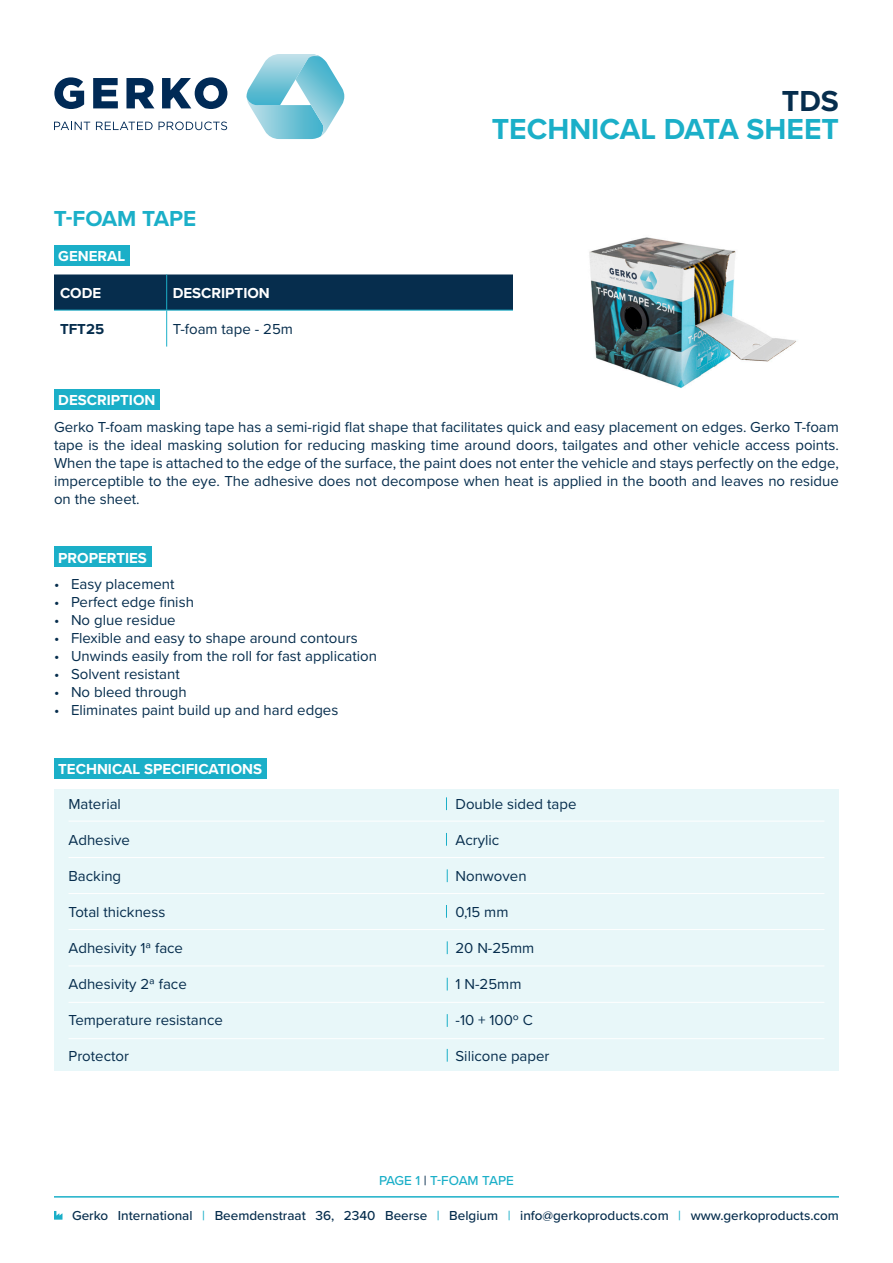
<style>
.page{position:relative;width:893px;height:1263px;background:#fff}
.page>*{position:absolute;margin:0;border:0;box-sizing:border-box;transform-origin:0 0}
.t1{font:700 30px "Proxima Nova";color:#1bafc8}
.t2{font:700 30px "Proxima Nova";color:#062d4d}
.t3{font:700 22.5px "Proxima Nova";color:#1bafc8}
.Alineastijl{font:15px/18px "Proxima Nova";color:#062d4d;text-align:justify}
.t4{font:700 15px "Proxima Nova";color:#fff}
.t5{font:700 15px "Proxima Nova";color:#062d4d}
.t6{font:500 13.5px "Proxima Nova";color:#062d4d}
.t7{font:500 13.5px "Proxima Nova";color:#1bafc8}
.s1{color:#062d4d}
.s2{color:#1bafc8}
</style>
<div class="page">
<div style="left:54px;top:245px;width:75px;height:21px;background:#1bafc8"></div>
<div style="left:54px;top:389px;width:106px;height:20px;background:#1bafc8"></div>
<div style="left:54px;top:546px;width:97px;height:21px;background:#1bafc8"></div>
<div style="left:54px;top:274px;width:459px;height:36px;background:#062d4d"></div>
<hr style="left:166px;top:274px;width:1px;height:36px;background:#1bafc8">
<hr style="left:54px;top:310px;width:113px;height:1px;background:#1bafc8">
<hr style="left:167px;top:310px;width:667px;height:1px;background:#1bafc8">
<hr style="left:166px;top:310px;width:1px;height:37px;background:#1bafc8">
<div style="left:54px;top:758px;width:212px;height:20px;background:#1bafc8"></div>
<div style="left:54px;top:789px;width:785px;height:281px;background:#e8f7f9"></div>
<hr style="left:69px;top:821px;width:755px;height:1px;background:#fff">
<hr style="left:69px;top:857px;width:755px;height:1px;background:#fff">
<hr style="left:69px;top:893px;width:755px;height:1px;background:#fff">
<hr style="left:69px;top:929px;width:755px;height:1px;background:#fff">
<hr style="left:69px;top:965px;width:755px;height:1px;background:#fff">
<hr style="left:69px;top:1002px;width:755px;height:1px;background:#fff">
<hr style="left:69px;top:1038px;width:755px;height:1px;background:#fff">
<svg style="left:446px;top:797px;width:1px;height:13px"></svg>
<svg style="left:446px;top:833px;width:1px;height:13px"></svg>
<svg style="left:446px;top:905px;width:1px;height:13px"></svg>
<svg style="left:447px;top:869px;width:1px;height:13px"></svg>
<svg style="left:447px;top:941px;width:1px;height:13px"></svg>
<svg style="left:447px;top:978px;width:1px;height:12px"></svg>
<svg style="left:447px;top:1014px;width:1px;height:13px"></svg>
<svg style="left:447px;top:1049px;width:1px;height:13px"></svg>
<svg style="left:54px;top:122px;width:36px;height:8px"></svg>
<svg style="left:96px;top:122px;width:57px;height:8px"></svg>
<svg style="left:159px;top:122px;width:68px;height:8px"></svg>
<svg style="left:54px;top:77px;width:30px;height:32px"></svg>
<svg style="left:93px;top:78px;width:25px;height:30px"></svg>
<svg style="left:126px;top:78px;width:28px;height:30px"></svg>
<svg style="left:162px;top:77px;width:65px;height:32px"></svg>
<svg style="left:246px;top:54px;width:98px;height:85px"></svg>
<svg style="left:54px;top:1211px;width:8px;height:8px"></svg>
<hr style="left:54px;top:1196px;width:785px;height:1px;background:#1bafc8">
<img style="left:513px;top:237px;width:321px;height:151px">
<p class="t3" style="left:54px;top:202px;width:144px">T-FOAM TAPE</p>
<p class="t4" style="left:58px;top:245px;width:68px">GENERAL</p>
<p class="t4" style="left:60px;top:282px;width:43px">CODE</p>
<p class="t4" style="left:173px;top:282px;width:99px">DESCRIPTION</p>
<p class="t5" style="left:60px;top:318px;width:46px">TFT25</p>
<p class="Alineastijl" style="left:173px;top:320px;width:122px">T-foam tape - 25m</p>
<p class="t4" style="left:58px;top:389px;width:99px">DESCRIPTION</p>
<p class="t2" style="left:782px;top:78px;width:58px">TDS</p>
<p class="t1" style="left:492px;top:107px;width:349px">TECHNICAL DATA SHEET</p>
<p class="Alineastijl" style="left:54px;top:417px;width:786px">Gerko T-foam masking tape has a semi-rigid flat shape that facilitates quick and easy placement on edges. Gerko T-foam tape is the ideal masking solution for reducing masking time around doors, tailgates and other vehicle access points.<br>When the tape is attached to the edge of the surface, the paint does not enter the vehicle and stays perfectly on the edge, imperceptible to the eye. The adhesive does not decompose when heat is applied in the booth and leaves no residue on the sheet.</p>
<p class="t4" style="left:58px;top:546px;width:90px">PROPERTIES</p>
<p class="Alineastijl" style="left:54px;top:575px;width:122px">• Easy placement</p>
<p class="Alineastijl" style="left:54px;top:593px;width:141px">• Perfect edge finish</p>
<p class="Alineastijl" style="left:54px;top:611px;width:123px">• No glue residue</p>
<p class="Alineastijl" style="left:54px;top:629px;width:305px">• Flexible and easy to shape around contours</p>
<p class="Alineastijl" style="left:54px;top:647px;width:324px">• Unwinds easily from the roll for fast application</p>
<p class="Alineastijl" style="left:54px;top:665px;width:127px">• Solvent resistant</p>
<p class="Alineastijl" style="left:54px;top:683px;width:134px">• No bleed through</p>
<p class="Alineastijl" style="left:54px;top:701px;width:286px">• Eliminates paint build up and hard edges</p>
<p class="t4" style="left:58px;top:758px;width:205px">TECHNICAL SPECIFICATIONS</p>
<p class="Alineastijl" style="left:69px;top:794px;width:54px">Material</p>
<p class="Alineastijl" style="left:69px;top:830px;width:63px">Adhesive</p>
<p class="Alineastijl" style="left:69px;top:866px;width:54px">Backing</p>
<p class="Alineastijl" style="left:69px;top:902px;width:98px">Total thickness</p>
<p class="Alineastijl" style="left:69px;top:938px;width:116px">Adhesivity 1ª face</p>
<p class="Alineastijl" style="left:69px;top:974px;width:120px">Adhesivity 2ª face</p>
<p class="Alineastijl" style="left:69px;top:1010px;width:156px">Temperature resistance</p>
<p class="Alineastijl" style="left:69px;top:1046px;width:62px">Protector</p>
<p class="Alineastijl" style="left:455px;top:794px;width:122px">Double sided tape</p>
<p class="Alineastijl" style="left:455px;top:830px;width:45px">Acrylic</p>
<p class="Alineastijl" style="left:455px;top:866px;width:73px">Nonwoven</p>
<p class="Alineastijl" style="left:455px;top:902px;width:55px">0,15 mm</p>
<p class="Alineastijl" style="left:455px;top:938px;width:80px">20 N-25mm</p>
<p class="Alineastijl" style="left:455px;top:974px;width:67px">1 N-25mm</p>
<p class="Alineastijl" style="left:455px;top:1010px;width:79px">-10 + 100º C</p>
<p class="Alineastijl" style="left:455px;top:1046px;width:96px">Silicone paper</p>
<p class="t7" style="left:379px;top:1170px;width:136px">PAGE 1 <span class="s1">|</span> T-FOAM TAPE</p>
<p class="t6" style="left:72px;top:1205px;width:768px">Gerko International <span class="s2">|</span> Beemdenstraat 36, 2340 Beerse <span class="s2">|</span> Belgium <span class="s2">|</span> info@gerkoproducts.com <span class="s2">|</span> www.gerkoproducts.com</p>
</div>
